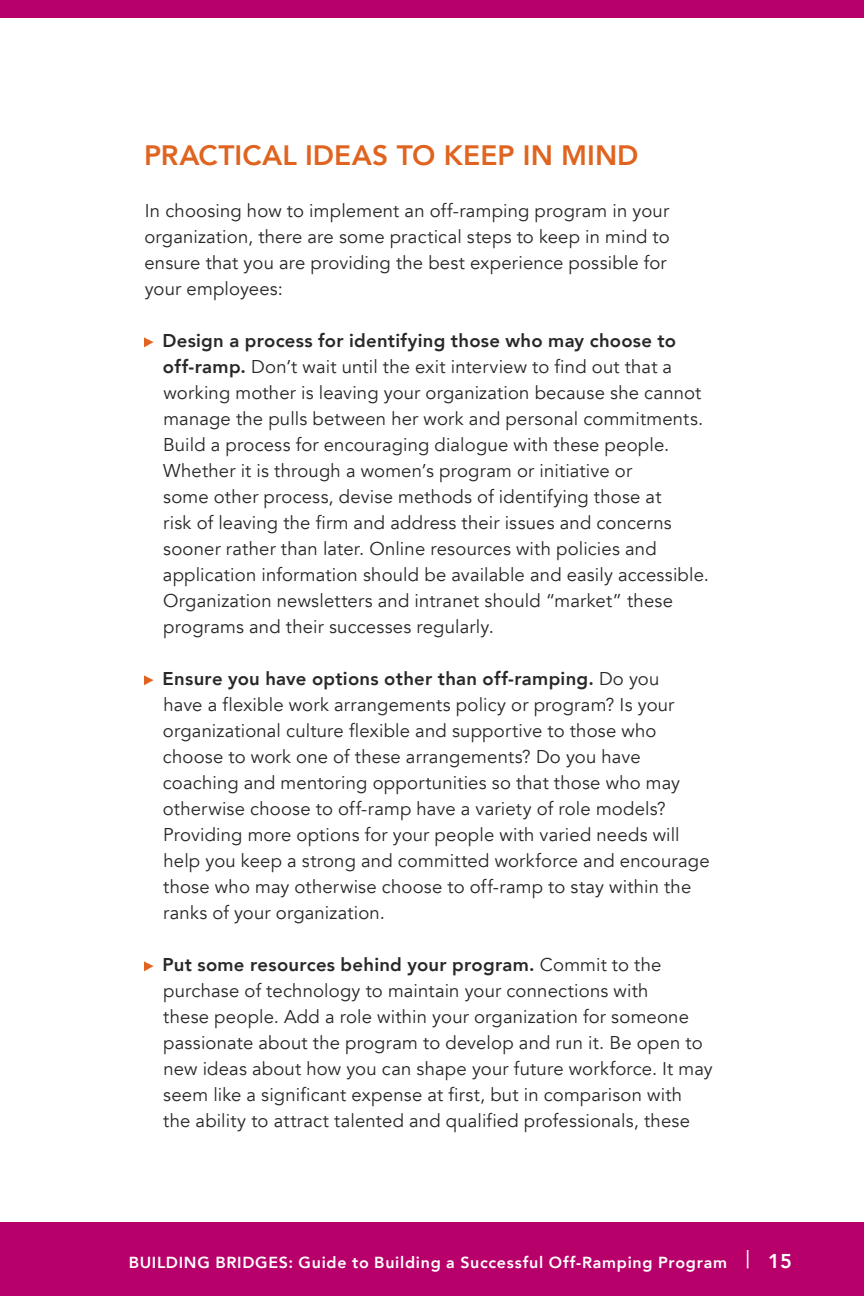
<style>
.page{position:relative;width:864px;height:1296px;background:#fff}
.page>*{position:absolute;margin:0;border:0;box-sizing:border-box;transform-origin:0 0}
.t1{font:800 28px "Avenir LT Com";color:#df6420}
.t2{font:18.4px/26px "Avenir LT Com";letter-spacing:.01em;color:#292829}
.t3{font:800 16px "Avenir LT Com";letter-spacing:.045em;color:#fff}
.s1{font-weight:800}
.s2{font-weight:400;font-size:24px}
.s3{font-size:20px}
</style>
<div class="page">
<div style="left:0;top:1222px;width:864px;height:74px;background:#b7006a"></div>
<div style="left:0;top:0;width:864px;height:18px;background:#b7006a"></div>
<svg style="left:144px;top:337px;width:9px;height:10px"></svg>
<svg style="left:144px;top:675px;width:9px;height:10px"></svg>
<svg style="left:144px;top:961px;width:9px;height:10px"></svg>
<h1 class="t1" style="left:144px;top:139px;width:36px">Prac</h1>
<h1 class="t1" style="left:219px;top:139px;width:32px">tical</h1>
<h1 class="t1" style="left:305px;top:139px;width:27px">Ideas</h1>
<h1 class="t1" style="left:397px;top:139px;width:66px">to Keep</h1>
<h1 class="t1" style="left:523px;top:139px;width:114px">in Mind</h1>
<p class="t2" style="left:144px;top:198px;width:527px">In choosing how to implement an off-ramping program in your organization, there are some practical steps to keep in mind to ensure that you are providing the best experience possible for your employees:</p>
<p class="t2" style="left:163px;top:328px;width:548px"><span class="s1">Design a process for identifying those who may choose to off-ramp.</span> Don’t wait until the exit interview to find out that a working mother is leaving your organization because she cannot manage the pulls between her work and personal commitments.<br>Build a process for encouraging dialogue with these people.<br>Whether it is through a women’s program or initiative or<br>some other process, devise methods of identifying those at<br>risk of leaving the firm and address their issues and concerns sooner rather than later. Online resources with policies and application information should be available and easily accessible.<br>Organization newsletters and intranet should “market” these programs and their successes regularly.</p>
<p class="t2" style="left:163px;top:666px;width:549px"><span class="s1">Ensure you have options other than off-ramping.</span> Do you<br>have a flexible work arrangements policy or program? Is your organizational culture flexible and supportive to those who choose to work one of these arrangements? Do you have coaching and mentoring opportunities so that those who may otherwise choose to off-ramp have a variety of role models?<br>Providing more options for your people with varied needs will help you keep a strong and committed workforce and encourage those who may otherwise choose to off-ramp to stay within the ranks of your organization.</p>
<p class="t2" style="left:163px;top:952px;width:552px"><span class="s1">Put some resources behind your program.</span> Commit to the purchase of technology to maintain your connections with<br>these people. Add a role within your organization for someone passionate about the program to develop and run it. Be open to new ideas about how you can shape your future workforce. It may seem like a significant expense at first, but in comparison with the ability to attract talented and qualified professionals, these</p>
<p class="t3" style="left:129px;top:1253px;width:32px">Buildi</p>
<p class="t3" style="left:184px;top:1253px;width:53px">ng Brid</p>
<p class="t3" style="left:255px;top:1253px;width:538px">ges: Guide to Building a Successful Off-Ramping Program <span class="s2">|</span> <span class="s3">15</span></p>
</div>
